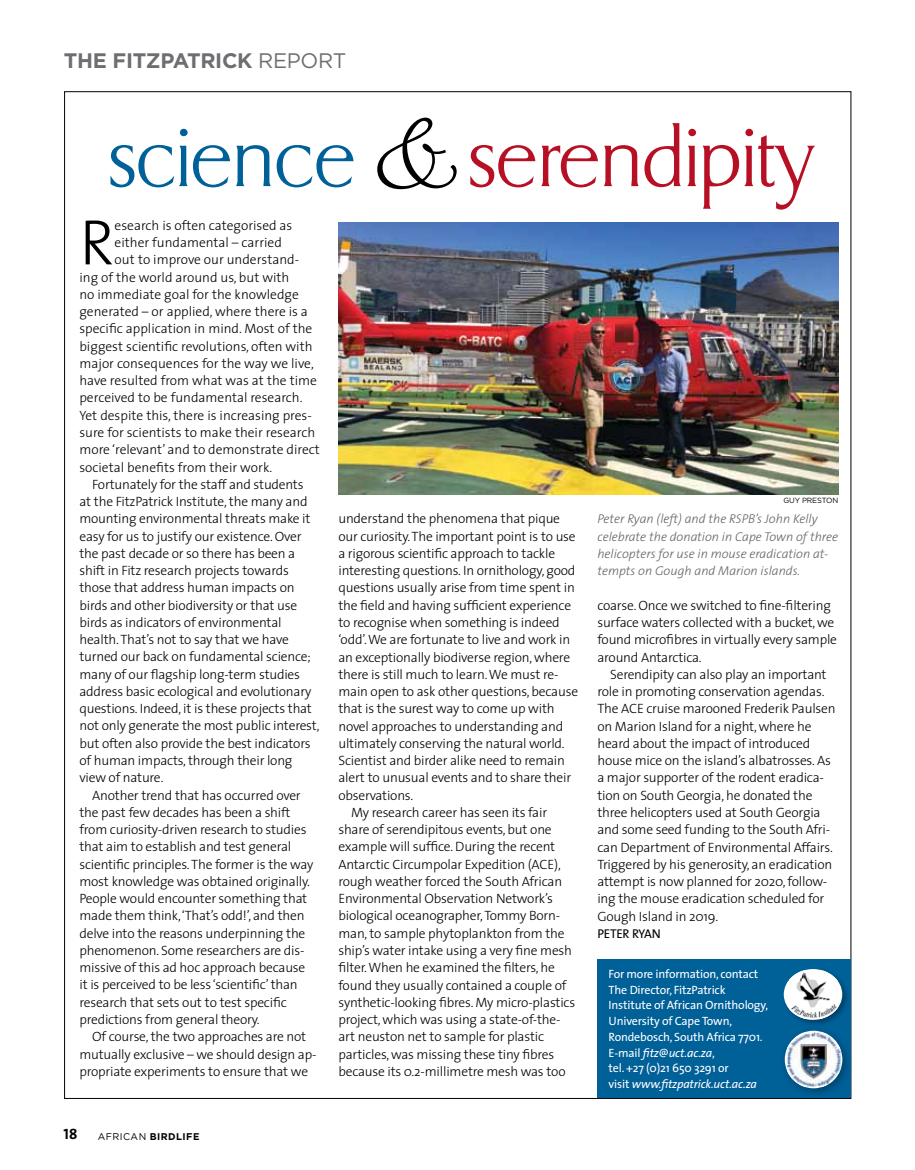
<style>
.page{position:relative;width:915px;height:1170px;background:#fff}
.page>*{position:absolute;margin:0;border:0;box-sizing:border-box;transform-origin:0 0}
.t1{font:120px "Bickley AG";color:#000}
.t2{font:200 87.3px "Dragon";color:#b71024}
.t3{font:200 87.3px "Dragon";color:#006098}
.t4{font:300 64.65px "The Sans";color:#000}
.t5{font:700 21px "Gotham";letter-spacing:-.015em;color:#6d6e71}
.t6{font:15px "The Sans Bold Caps";color:#000}
.t7{font:300 13.5px/17.2px "The Sans";letter-spacing:-.015em;color:#000}
.t8{font:italic 300 12.75px/17.2px "The Sans";color:#636466}
.t9{font:12.75px "The Sans";letter-spacing:-.015em;color:#000}
.t10{font:12px/15.8px "The Sans";letter-spacing:-.015em;color:#fff}
.t11{font:700 9.75px "Gotham";letter-spacing:.05em;color:#000}
.t12{font:7.5px "Gotham";letter-spacing:-.015em;color:#000}
.s1{font-weight:400}
.s2{font-style:italic}
</style>
<div class="page">
<img style="left:338px;top:222px;width:500px;height:272px">
<div style="left:597px;top:959px;width:253px;height:139px;background:#006098"></div>
<div style="left:781px;top:967px;width:68px;height:60px;background:#000;opacity:.3"></div>
<svg style="left:783px;top:968px;width:59px;height:51px"></svg>
<img style="left:789px;top:970px;width:48px;height:49px">
<div style="left:779px;top:1025px;width:74px;height:74px;background:#000;opacity:.3"></div>
<svg style="left:784px;top:1030px;width:58px;height:58px"></svg>
<img style="left:787px;top:1032px;width:53px;height:54px">
<h3 class="t5" style="left:64px;top:46px;width:284px">THE FITZPATRICK <span class="s1">REPORT</span></h3>
<h1 class="t1" style="left:366px;top:96px;width:95px">&amp;</h1>
<h2 class="t3" style="left:108px;top:114px;width:249px">science</h2>
<h2 class="t2" style="left:468px;top:114px;width:346px">serendipity</h2>
<h3 class="t4" style="left:79px;top:189px;width:37px">R</h3>
<p class="t7" style="left:115px;top:216px;width:179px">esearch is often categorised as</p>
<p class="t7" style="left:115px;top:233px;width:169px">either fundamental – carried</p>
<p class="t7" style="left:115px;top:251px;width:186px">out to improve our understand-</p>
<p class="t7" style="left:79px;top:268px;width:211px">ing of the world around us, but with</p>
<p class="t7" style="left:79px;top:285px;width:221px">no immediate goal for the knowledge</p>
<p class="t7" style="left:79px;top:302px;width:230px">generated – or applied, where there is a</p>
<p class="t7" style="left:79px;top:320px;width:234px">specific application in mind. Most of the</p>
<p class="t7" style="left:79px;top:337px;width:234px">biggest scientific revolutions, often with</p>
<p class="t7" style="left:79px;top:354px;width:236px">major consequences for the way we live,</p>
<p class="t7" style="left:79px;top:371px;width:239px">have resulted from what was at the time</p>
<p class="t7" style="left:79px;top:389px;width:224px">perceived to be fundamental research.</p>
<p class="t7" style="left:79px;top:406px;width:234px">Yet despite this, there is increasing pres-</p>
<p class="t7" style="left:79px;top:423px;width:237px">sure for scientists to make their research</p>
<p class="t7" style="left:79px;top:440px;width:242px">more ‘relevant’ and to demonstrate direct</p>
<p class="t7" style="left:79px;top:458px;width:194px">societal benefits from their work.</p>
<p class="t7" style="left:92px;top:475px;width:213px">Fortunately for the staff and students</p>
<p class="t7" style="left:79px;top:492px;width:229px">at the FitzPatrick Institute, the many and</p>
<p class="t7" style="left:79px;top:509px;width:232px">mounting environmental threats make it</p>
<p class="t7" style="left:79px;top:527px;width:224px">easy for us to justify our existence. Over</p>
<p class="t7" style="left:79px;top:544px;width:217px">the past decade or so there has been a</p>
<p class="t7" style="left:79px;top:561px;width:211px">shift in Fitz research projects towards</p>
<p class="t7" style="left:79px;top:578px;width:216px">those that address human impacts on</p>
<p class="t7" style="left:79px;top:596px;width:219px">birds and other biodiversity or that use</p>
<p class="t7" style="left:79px;top:613px;width:204px">birds as indicators of environmental</p>
<p class="t7" style="left:79px;top:630px;width:211px">health. That’s not to say that we have</p>
<p class="t7" style="left:79px;top:647px;width:233px">turned our back on fundamental science;</p>
<p class="t7" style="left:79px;top:665px;width:222px">many of our flagship long-term studies</p>
<p class="t7" style="left:79px;top:682px;width:233px">address basic ecological and evolutionary</p>
<p class="t7" style="left:79px;top:699px;width:234px">questions. Indeed, it is these projects that</p>
<p class="t7" style="left:79px;top:716px;width:241px">not only generate the most public interest,</p>
<p class="t7" style="left:79px;top:734px;width:233px">but often also provide the best indicators</p>
<p class="t7" style="left:79px;top:751px;width:214px">of human impacts, through their long</p>
<p class="t7" style="left:79px;top:768px;width:85px">view of nature.</p>
<p class="t7" style="left:92px;top:785px;width:210px">Another trend that has occurred over</p>
<p class="t7" style="left:79px;top:803px;width:212px">the past few decades has been a shift</p>
<p class="t7" style="left:79px;top:820px;width:228px">from curiosity-driven research to studies</p>
<p class="t7" style="left:79px;top:837px;width:213px">that aim to establish and test general</p>
<p class="t7" style="left:79px;top:854px;width:235px">scientific principles. The former is the way</p>
<p class="t7" style="left:79px;top:872px;width:232px">most knowledge was obtained originally.</p>
<p class="t7" style="left:79px;top:889px;width:229px">People would encounter something that</p>
<p class="t7" style="left:79px;top:906px;width:226px">made them think, ‘That’s odd!’, and then</p>
<p class="t7" style="left:79px;top:923px;width:227px">delve into the reasons underpinning the</p>
<p class="t7" style="left:79px;top:941px;width:226px">phenomenon. Some researchers are dis-</p>
<p class="t7" style="left:79px;top:958px;width:227px">missive of this ad hoc approach because</p>
<p class="t7" style="left:79px;top:975px;width:220px">it is perceived to be less ‘scientific’ than</p>
<p class="t7" style="left:79px;top:992px;width:209px">research that sets out to test specific</p>
<p class="t7" style="left:79px;top:1010px;width:182px">predictions from general theory.</p>
<p class="t7" style="left:92px;top:1027px;width:215px">Of course, the two approaches are not</p>
<p class="t7" style="left:79px;top:1044px;width:238px">mutually exclusive – we should design ap-</p>
<p class="t7" style="left:79px;top:1061px;width:230px">propriate experiments to ensure that we</p>
<p class="t7" style="left:338px;top:509px;width:223px">understand the phenomena that pique</p>
<p class="t7" style="left:338px;top:527px;width:239px">our curiosity. The important point is to use</p>
<p class="t7" style="left:338px;top:544px;width:218px">a rigorous scientific approach to tackle</p>
<p class="t7" style="left:338px;top:561px;width:238px">interesting questions. In ornithology, good</p>
<p class="t7" style="left:338px;top:579px;width:238px">questions usually arise from time spent in</p>
<p class="t7" style="left:338px;top:596px;width:234px">the field and having sufficient experience</p>
<p class="t7" style="left:338px;top:613px;width:223px">to recognise when something is indeed</p>
<p class="t7" style="left:338px;top:630px;width:233px">‘odd’. We are fortunate to live and work in</p>
<p class="t7" style="left:338px;top:648px;width:233px">an exceptionally biodiverse region, where</p>
<p class="t7" style="left:338px;top:665px;width:221px">there is still much to learn. We must re-</p>
<p class="t7" style="left:338px;top:682px;width:241px">main open to ask other questions, because</p>
<p class="t7" style="left:338px;top:699px;width:217px">that is the surest way to come up with</p>
<p class="t7" style="left:338px;top:717px;width:226px">novel approaches to understanding and</p>
<p class="t7" style="left:338px;top:734px;width:228px">ultimately conserving the natural world.</p>
<p class="t7" style="left:338px;top:751px;width:228px">Scientist and birder alike need to remain</p>
<p class="t7" style="left:338px;top:768px;width:234px">alert to unusual events and to share their</p>
<p class="t7" style="left:338px;top:786px;width:76px">observations.</p>
<p class="t7" style="left:351px;top:803px;width:197px">My research career has seen its fair</p>
<p class="t7" style="left:338px;top:820px;width:215px">share of serendipitous events, but one</p>
<p class="t7" style="left:338px;top:837px;width:218px">example will suffice. During the recent</p>
<p class="t7" style="left:338px;top:855px;width:224px">Antarctic Circumpolar Expedition (ACE),</p>
<p class="t7" style="left:338px;top:872px;width:225px">rough weather forced the South African</p>
<p class="t7" style="left:338px;top:889px;width:216px">Environmental Observation Network’s</p>
<p class="t7" style="left:338px;top:906px;width:223px">biological oceanographer, Tommy Born-</p>
<p class="t7" style="left:338px;top:924px;width:228px">man, to sample phytoplankton from the</p>
<p class="t7" style="left:338px;top:941px;width:235px">ship’s water intake using a very fine mesh</p>
<p class="t7" style="left:338px;top:958px;width:218px">filter. When he examined the filters, he</p>
<p class="t7" style="left:338px;top:975px;width:230px">found they usually contained a couple of</p>
<p class="t7" style="left:338px;top:993px;width:238px">synthetic-looking fibres. My micro-plastics</p>
<p class="t7" style="left:338px;top:1010px;width:223px">project, which was using a state-of-the-</p>
<p class="t7" style="left:338px;top:1027px;width:207px">art neuston net to sample for plastic</p>
<p class="t7" style="left:338px;top:1044px;width:217px">particles, was missing these tiny fibres</p>
<p class="t7" style="left:338px;top:1062px;width:229px">because its 0.2-millimetre mesh was too</p>
<p class="t6" style="left:64px;top:1121px;width:15px">18</p>
<p class="t11" style="left:98px;top:1129px;width:103px"><span class="s1">AFRICAN</span> BIRDLIFE</p>
<p class="t12" style="left:783px;top:495px;width:57px">GUY PRESTON</p>
<p class="t8" style="left:597px;top:510px;width:242px">Peter Ryan (left) and the RSPB’s John Kelly celebrate the donation in Cape Town of three helicopters for use in mouse eradication at&shy;tempts on Gough and Marion islands.</p>
<p class="t7" style="left:597px;top:596px;width:241px">coarse. Once we switched to fine-filtering surface waters collected with a bucket, we found microfibres in virtually every sample around Antarctica.</p>
<p class="t7" style="left:597px;top:665px;width:240px;text-indent:13px">Serendipity can also play an important role in promoting conservation agendas.<br>The ACE cruise marooned Frederik Paulsen on Marion Island for a night, where he heard about the impact of introduced house mice on the island’s albatrosses. As a major supporter of the rodent eradica&shy;tion on South Georgia, he donated the three helicopters used at South Georgia and some seed funding to the South Afri&shy;can Department of Environmental Affairs.<br>Triggered by his generosity, an eradication attempt is now planned for 2020, follow&shy;ing the mouse eradication scheduled for Gough Island in 2019.</p>
<p class="t9" style="left:597px;top:922px;width:65px">PETER RYAN</p>
<p class="t10" style="left:608px;top:965px;width:161px">For more information, contact<br>The Director, FitzPatrick<br>Institute of African Ornithology,<br>University of Cape Town,<br>Rondebosch, South Africa 7701.<br>E-mail <span class="s2">fitz@uct.ac.za</span>,<br>tel. +27 (0)21 650 3291 or<br>visit <span class="s2">www.fitzpatrick.uct.ac.za</span></p>
</div>
